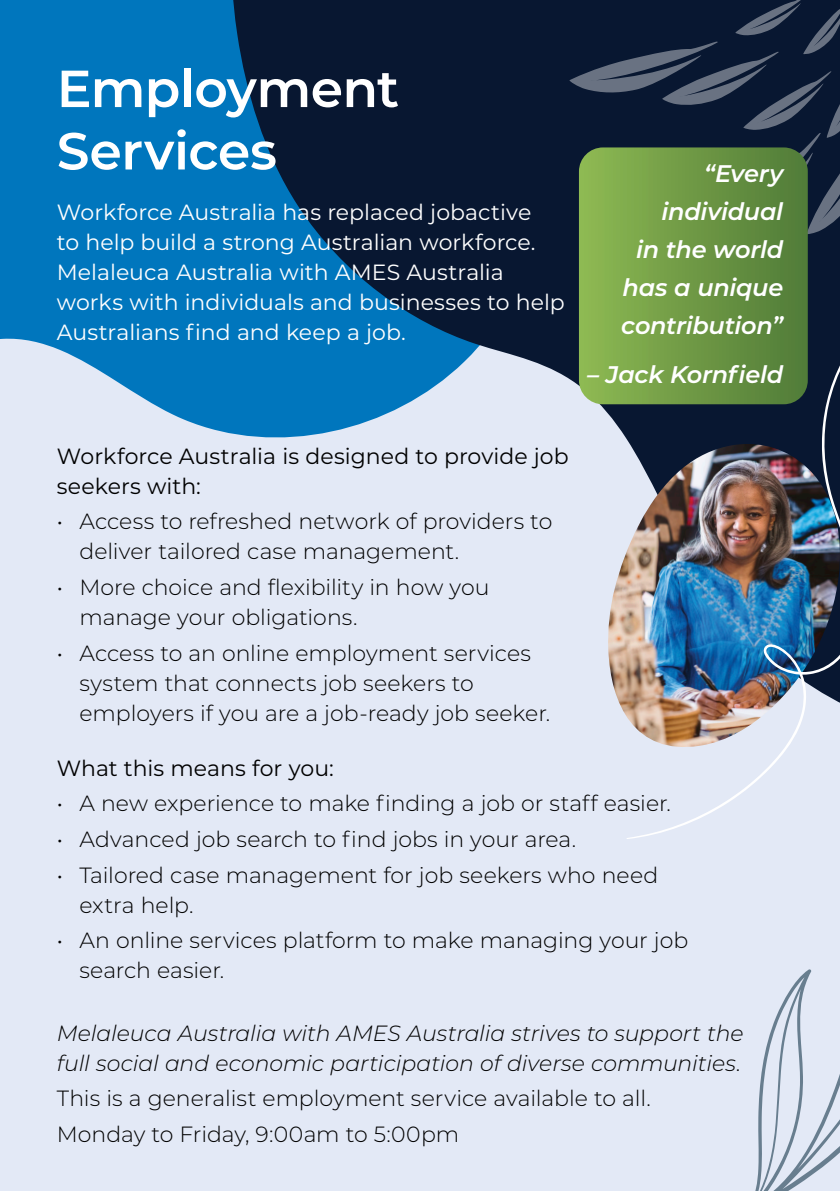
<style>
.page{position:relative;width:840px;height:1191px;background:#fff}
.page>*{position:absolute;margin:0;border:0;box-sizing:border-box;transform-origin:0 0}
.t1{font:600 52px/62.4px "Montserrat";letter-spacing:-.01em;color:#fff}
.t2{font:italic 600 24px/38px "Montserrat";letter-spacing:-.01em;color:#fff;text-align:right}
.t3{font:300 22px/30px "Montserrat";color:#000}
.t4{font:22px/30px "Montserrat";color:#fff}
.t5{font:italic 300 22px/30px "Montserrat";letter-spacing:-.005em;color:#000}
.t6{font:22px/30px "Montserrat";color:#000}
</style>
<div class="page">
<div style="left:0;top:142px;width:839px;height:1049px;background:#e3e9f6"></div>
<svg style="left:0;top:0;width:223px;height:432px;background:#1b83c3"></svg>
<svg style="left:223px;top:0;width:403px;height:438px;background:#1a466c"></svg>
<svg style="left:568px;top:0;width:271px;height:241px;background:#1a2840"></svg>
<svg style="left:578px;top:147px;width:48px;height:257px;background:#80a950"></svg>
<img style="left:608px;top:554px;width:18px;height:161px">
<img style="left:626px;top:132px;width:213px;height:707px">
<svg style="left:755px;top:969px;width:84px;height:222px"></svg>
<p class="t1" style="left:57px;top:55px;width:343px">Employment<br>Services</p>
<p class="t4" style="left:57px;top:196px;width:509px">Workforce Australia has replaced jobactive<br>to help build a strong Australian workforce.<br>Melaleuca Australia with AMES Australia works with individuals and businesses to help Australians find and keep a job.</p>
<p class="t2" style="left:620px;top:153px;width:163px">“Every individual<br>in the world has a unique contribution”</p>
<p class="t2" style="left:587px;top:355px;width:197px">– Jack Kornfield</p>
<p class="t6" style="left:57px;top:440px;width:513px">Workforce Australia is designed to provide job seekers with:</p>
<p class="t3" style="left:79px;top:506px;width:474px;text-indent:-23px">• Access to refreshed network of providers to deliver tailored case management.</p>
<p class="t3" style="left:79px;top:571px;width:411px;text-indent:-23px">• More choice and flexibility in how you manage your obligations.</p>
<p class="t3" style="left:79px;top:637px;width:472px;text-indent:-23px">• Access to an online employment services system that connects job seekers to employers if you are a job-ready job seeker.</p>
<p class="t6" style="left:57px;top:752px;width:278px">What this means for you:</p>
<p class="t3" style="left:57px;top:787px;width:615px">• A new experience to make finding a job or staff easier.</p>
<p class="t3" style="left:57px;top:823px;width:520px">• Advanced job search to find jobs in your area.</p>
<p class="t3" style="left:79px;top:859px;width:580px;text-indent:-23px">• Tailored case management for job seekers who need extra help.</p>
<p class="t3" style="left:79px;top:924px;width:610px;text-indent:-23px">• An online services platform to make managing your job search easier.</p>
<p class="t5" style="left:57px;top:1017px;width:688px">Melaleuca Australia with AMES Australia strives to support the full social and economic participation of diverse communities.</p>
<p class="t3" style="left:57px;top:1082px;width:595px">This is a generalist employment service available to all.</p>
<p class="t3" style="left:57px;top:1118px;width:404px">Monday to Friday, 9:00am to 5:00pm</p>
</div>
